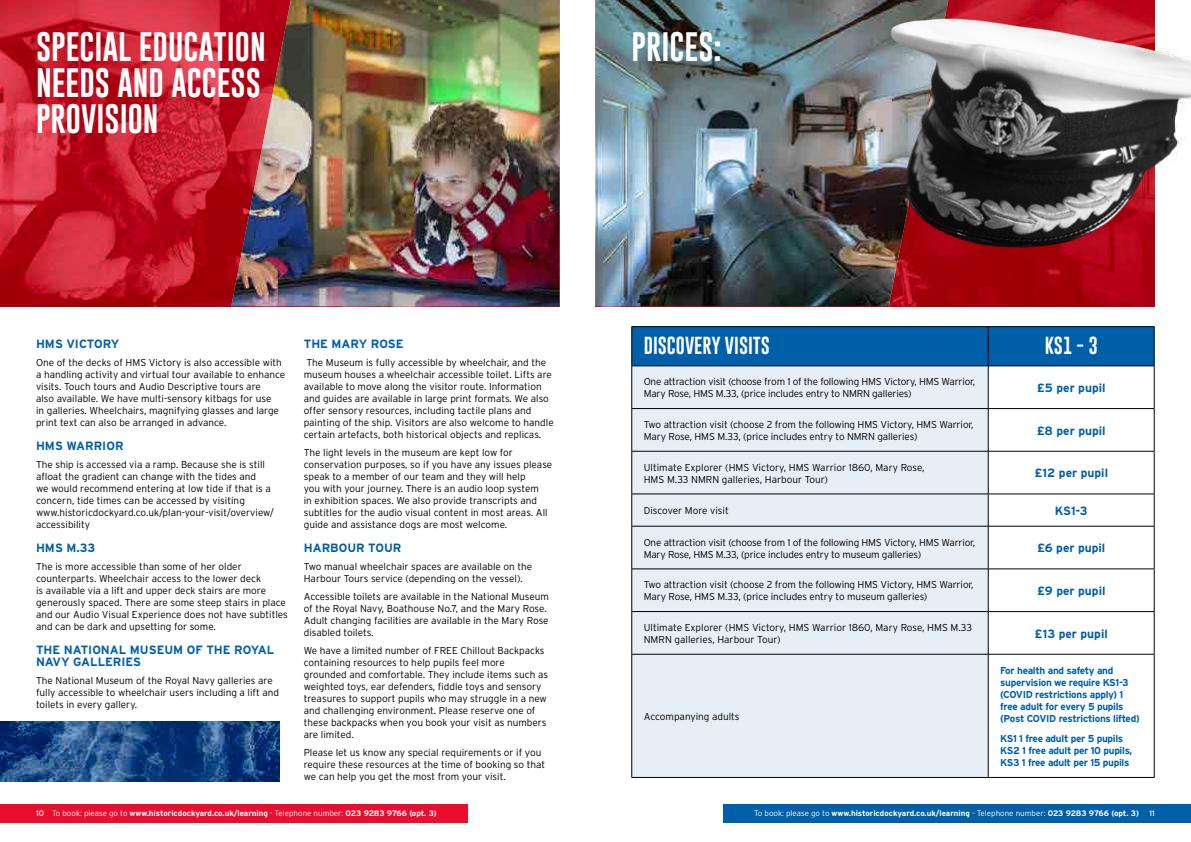
<style>
.page{position:relative;width:1191px;height:842px;background:#fff}
.page>*{position:absolute;margin:0;border:0;box-sizing:border-box;transform-origin:0 0}
.t1{font:30px/36px "Gobold";color:#fff}
.t2{font:18px "Gobold";color:#fff}
.t3{font:700 12px/12px "Interstate";color:#005fa9}
.t4{font:300 10px/12px "Interstate";color:#000}
.t5{font:300 10px/12px "Interstate";letter-spacing:-.02em;color:#000}
.t6{font:700 10px/12px "Interstate";letter-spacing:-.03em;color:#005fa9}
.t7{font:700 8px "Interstate";color:#fff}
.t8{font:8px "Interstate";color:#fff}
.s1{font-weight:400}
.s2{font-weight:300}
</style>
<div class="page">
<svg style="left:948px;top:258px;width:207px;height:48px;background:#a6000b"></svg>
<div style="left:632px;top:327px;width:522px;height:39px;background:#005fa9"></div>
<div style="left:632px;top:367px;width:356px;height:410px;background:#e6eff6"></div>
<hr style="left:631px;top:326px;width:357px;height:1px;background:#000">
<hr style="left:631px;top:327px;width:1px;height:39px;background:#000">
<hr style="left:988px;top:326px;width:166px;height:1px;background:#000">
<hr style="left:988px;top:327px;width:1px;height:39px;background:#000">
<hr style="left:1154px;top:327px;width:1px;height:39px;background:#000">
<hr style="left:631px;top:366px;width:357px;height:1px;background:#000">
<hr style="left:631px;top:366px;width:1px;height:42px;background:#000">
<hr style="left:988px;top:366px;width:166px;height:1px;background:#000">
<hr style="left:988px;top:366px;width:1px;height:42px;background:#000">
<hr style="left:1154px;top:366px;width:1px;height:42px;background:#000">
<hr style="left:631px;top:408px;width:357px;height:1px;background:#000">
<hr style="left:631px;top:409px;width:1px;height:42px;background:#000">
<hr style="left:988px;top:408px;width:166px;height:1px;background:#000">
<hr style="left:988px;top:409px;width:1px;height:42px;background:#000">
<hr style="left:1154px;top:409px;width:1px;height:42px;background:#000">
<hr style="left:631px;top:451px;width:357px;height:1px;background:#000">
<hr style="left:631px;top:451px;width:1px;height:43px;background:#000">
<hr style="left:988px;top:451px;width:166px;height:1px;background:#000">
<hr style="left:988px;top:451px;width:1px;height:43px;background:#000">
<hr style="left:1154px;top:451px;width:1px;height:43px;background:#000">
<hr style="left:631px;top:494px;width:357px;height:1px;background:#000">
<hr style="left:631px;top:494px;width:1px;height:32px;background:#000">
<hr style="left:988px;top:494px;width:166px;height:1px;background:#000">
<hr style="left:988px;top:494px;width:1px;height:32px;background:#000">
<hr style="left:1154px;top:494px;width:1px;height:32px;background:#000">
<hr style="left:631px;top:526px;width:357px;height:1px;background:#000">
<hr style="left:631px;top:526px;width:1px;height:43px;background:#000">
<hr style="left:988px;top:526px;width:166px;height:1px;background:#000">
<hr style="left:988px;top:526px;width:1px;height:43px;background:#000">
<hr style="left:1154px;top:526px;width:1px;height:43px;background:#000">
<hr style="left:631px;top:569px;width:357px;height:1px;background:#000">
<hr style="left:631px;top:569px;width:1px;height:42px;background:#000">
<hr style="left:988px;top:569px;width:166px;height:1px;background:#000">
<hr style="left:988px;top:569px;width:1px;height:42px;background:#000">
<hr style="left:1154px;top:569px;width:1px;height:42px;background:#000">
<hr style="left:631px;top:611px;width:357px;height:1px;background:#000">
<hr style="left:631px;top:612px;width:1px;height:42px;background:#000">
<hr style="left:988px;top:611px;width:166px;height:1px;background:#000">
<hr style="left:988px;top:612px;width:1px;height:42px;background:#000">
<hr style="left:1154px;top:612px;width:1px;height:42px;background:#000">
<hr style="left:631px;top:654px;width:357px;height:1px;background:#000">
<hr style="left:631px;top:654px;width:1px;height:123px;background:#000">
<hr style="left:988px;top:654px;width:166px;height:1px;background:#000">
<hr style="left:988px;top:654px;width:1px;height:123px;background:#000">
<hr style="left:1154px;top:654px;width:1px;height:123px;background:#000">
<hr style="left:631px;top:777px;width:357px;height:1px;background:#000">
<hr style="left:988px;top:777px;width:166px;height:1px;background:#000">
<svg style="left:0;top:0;width:231px;height:306px;background:#c31b2b"></svg>
<img style="left:231px;top:0;width:328px;height:306px">
<img style="left:595px;top:0;width:353px;height:306px">
<img style="left:840px;top:0;width:351px;height:258px">
<svg style="left:0;top:721px;width:280px;height:60px;background:#1b4883"></svg>
<div style="left:0;top:804px;width:468px;height:18px;background:#eb0d2e"></div>
<div style="left:723px;top:804px;width:468px;height:18px;background:#005fa9"></div>
<h1 class="t1" style="left:36px;top:29px;width:231px">SPECIAL EDUCATION<br>NEEDS AND ACCESS<br>PROVISION</h1>
<h1 class="t1" style="left:631px;top:29px;width:92px">PRICES:</h1>
<p class="t3" style="left:36px;top:338px;width:85px">HMS VICTORY</p>
<p class="t4" style="left:36px;top:356px;width:251px">One of the decks of HMS Victory is also accessible with a handling activity and virtual tour available to enhance visits. Touch tours and Audio Descriptive tours are<br>also available. We have multi-sensory kitbags for use<br>in galleries. Wheelchairs, magnifying glasses and large print text can also be arranged in advance.</p>
<p class="t3" style="left:36px;top:440px;width:89px">HMS WARRIOR</p>
<p class="t4" style="left:36px;top:458px;width:240px">The ship is accessed via a ramp. Because she is still afloat the gradient can change with the tides and<br>we would recommend entering at low tide if that is a concern, tide times can be accessed by visiting www.historicdockyard.co.uk/plan-your-visit/overview/ accessibility</p>
<p class="t3" style="left:36px;top:542px;width:61px">HMS M.33</p>
<p class="t4" style="left:36px;top:560px;width:253px">The is more accessible than some of her older counterparts. Wheelchair access to the lower deck<br>is available via a lift and upper deck stairs are more generously spaced. There are some steep stairs in place and our Audio Visual Experience does not have subtitles and can be dark and upsetting for some.</p>
<p class="t3" style="left:36px;top:644px;width:240px">THE NATIONAL MUSEUM OF THE ROYAL<br>NAVY GALLERIES</p>
<p class="t4" style="left:36px;top:674px;width:245px">The National Museum of the Royal Navy galleries are fully accessible to wheelchair users including a lift and toilets in every gallery.</p>
<p class="t3" style="left:304px;top:338px;width:101px">THE MARY ROSE</p>
<p class="t4" style="left:304px;top:356px;width:251px">The Museum is fully accessible by wheelchair, and the museum houses a wheelchair accessible toilet. Lifts are available to move along the visitor route. Information and guides are available in large print formats. We also offer sensory resources, including tactile plans and painting of the ship. Visitors are also welcome to handle certain artefacts, both historical objects and replicas.</p>
<p class="t4" style="left:304px;top:446px;width:250px">The light levels in the museum are kept low for conservation purposes, so if you have any issues please speak to a member of our team and they will help<br>you with your journey. There is an audio loop system<br>in exhibition spaces. We also provide transcripts and subtitles for the audio visual content in most areas. All guide and assistance dogs are most welcome.</p>
<p class="t3" style="left:304px;top:542px;width:99px">HARBOUR TOUR</p>
<p class="t4" style="left:304px;top:560px;width:230px">Two manual wheelchair spaces are available on the<br>Harbour Tours service (depending on the vessel).</p>
<p class="t4" style="left:304px;top:590px;width:247px">Accessible toilets are available in the National Museum of the Royal Navy, Boathouse No.7, and the Mary Rose.<br>Adult changing facilities are available in the Mary Rose disabled toilets.</p>
<p class="t4" style="left:304px;top:644px;width:246px">We have a limited number of FREE Chillout Backpacks containing resources to help pupils feel more grounded and comfortable. They include items such as weighted toys, ear defenders, fiddle toys and sensory treasures to support pupils who may struggle in a new and challenging environment. Please reserve one of these backpacks when you book your visit as numbers are limited.</p>
<p class="t4" style="left:304px;top:746px;width:243px">Please let us know any special requirements or if you require these resources at the time of booking so that we can help you get the most from your visit.</p>
<h2 class="t2" style="left:644px;top:334px;width:128px">DISCOVERY VISITS</h2>
<h2 class="t2" style="left:1044px;top:334px;width:55px">KS1 - 3</h2>
<p class="t5" style="left:644px;top:376px;width:333px">One attraction visit (choose from 1 of the following HMS Victory, HMS Warrior,<br>Mary Rose, HMS M.33, (price includes entry to NMRN galleries)</p>
<p class="t3" style="left:1037px;top:382px;width:70px">£5 per pupil</p>
<p class="t4" style="left:644px;top:418px;width:331px">Two attraction visit (choose 2 from the following HMS Victory, HMS Warrior,<br>Mary Rose, HMS M.33, (price includes entry to NMRN galleries)</p>
<p class="t3" style="left:1036px;top:424px;width:70px">£8 per pupil</p>
<p class="t4" style="left:644px;top:461px;width:282px">Ultimate Explorer (HMS Victory, HMS Warrior 1860, Mary Rose,<br>HMS M.33 NMRN galleries, Harbour Tour)</p>
<p class="t3" style="left:1034px;top:467px;width:75px">£12 per pupil</p>
<p class="t4" style="left:644px;top:504px;width:87px">Discover More visit</p>
<p class="t3" style="left:1055px;top:504px;width:34px">KS1-3</p>
<p class="t5" style="left:644px;top:536px;width:333px">One attraction visit (choose from 1 of the following HMS Victory, HMS Warrior,<br>Mary Rose, HMS M.33, (price includes entry to museum galleries)</p>
<p class="t3" style="left:1037px;top:542px;width:70px">£6 per pupil</p>
<p class="t4" style="left:644px;top:579px;width:331px">Two attraction visit (choose 2 from the following HMS Victory, HMS Warrior,<br>Mary Rose, HMS M.33, (price includes entry to museum galleries)</p>
<p class="t3" style="left:1037px;top:585px;width:70px">£9 per pupil</p>
<p class="t4" style="left:644px;top:621px;width:330px">Ultimate Explorer (HMS Victory, HMS Warrior 1860, Mary Rose, HMS M.33<br>NMRN galleries, Harbour Tour)</p>
<p class="t3" style="left:1034px;top:627px;width:75px">£13 per pupil</p>
<p class="t4" style="left:644px;top:710px;width:97px">Accompanying adults</p>
<p class="t6" style="left:1000px;top:664px;width:141px">For health and safety and supervision we require KS1-3 (COVID restrictions apply) 1 free adult for every 5 pupils (Post COVID restrictions lifted)</p>
<p class="t6" style="left:1000px;top:732px;width:134px">KS1 1 free adult per 5 pupils<br>KS2 1 free adult per 10 pupils,<br>KS3 1 free adult per 15 pupils</p>
<p class="t7" style="left:36px;top:808px;width:402px"><span class="s1">10</span> <span class="s2">To book: please go to</span> www.historicdockyard.co.uk/learning <span class="s2">- Telephone number:</span> 023 9283 9766 (opt. 3)</p>
<p class="t7" style="left:754px;top:808px;width:386px"><span class="s2">To book: please go to</span> www.historicdockyard.co.uk/learning <span class="s2">- Telephone number:</span> 023 9283 9766 (opt. 3)</p>
<p class="t8" style="left:1149px;top:809px;width:7px">11</p>
</div>
